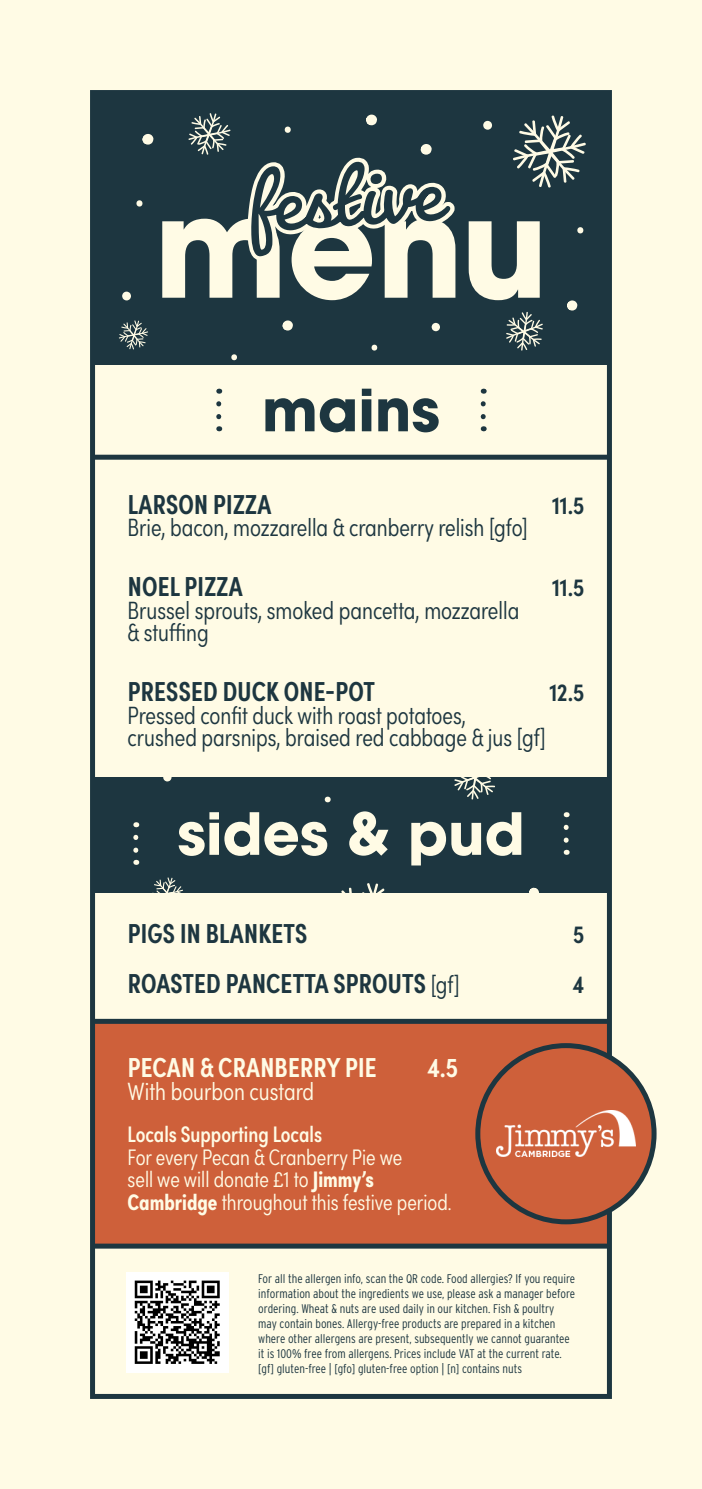
<style>
.page{position:relative;width:702px;height:1489px;background:#fff}
.page>*{position:absolute;margin:0;border:0;box-sizing:border-box;transform-origin:0 0}
.t1{font:700 137.75px "ITC Avant Garde Pro";color:#fffbe5}
.t2{font:700 57.5px "ITC Avant Garde Pro";color:#fffbe5}
.t3{font:700 57.5px "ITC Avant Garde Pro";color:#1d3640}
.t4{font:600 27.5px "Sofia Pro Condensed";letter-spacing:.01em;color:#1d3640}
.t5{font:600 27.5px "Sofia Pro Condensed";letter-spacing:.01em;color:#fffbe5}
.t6{font:300 25px "Sofia Pro Condensed";color:#1d3640}
.t7{font:300 25px "Sofia Pro Condensed";color:#fffbe5}
.t8{font:600 25px "Sofia Pro Condensed";color:#1d3640}
.t9{font:300 22.5px/22.5px "Sofia Pro Condensed";color:#fffbe5}
.t10{font:500 22.5px "Sofia Pro Condensed";color:#fffbe5}
.t11{font:300 12.5px/15px "Interstate Condensed";color:#1d3640}
.s1{font-weight:300;font-size:25px}
.s2{font-weight:700}
</style>
<div class="page">
<div style="left:0;top:0;width:702px;height:1488px;background:#fffbe5"></div>
<div style="left:92px;top:93px;width:517px;height:271px;background:#1d3640"></div>
<svg style="left:245px;top:125px;width:216px;height:240px"></svg>
<svg style="left:251px;top:162px;width:199px;height:94px"></svg>
<svg style="left:188px;top:113px;width:43px;height:42px"></svg>
<svg style="left:420px;top:144px;width:12px;height:11px"></svg>
<svg style="left:366px;top:114px;width:11px;height:11px"></svg>
<svg style="left:142px;top:134px;width:12px;height:11px"></svg>
<svg style="left:577px;top:227px;width:7px;height:6px"></svg>
<svg style="left:284px;top:127px;width:8px;height:6px"></svg>
<svg style="left:136px;top:200px;width:7px;height:6px"></svg>
<svg style="left:122px;top:291px;width:9px;height:9px"></svg>
<svg style="left:483px;top:121px;width:9px;height:9px"></svg>
<svg style="left:513px;top:115px;width:73px;height:73px"></svg>
<svg style="left:506px;top:311px;width:37px;height:40px"></svg>
<svg style="left:567px;top:300px;width:10px;height:10px"></svg>
<svg style="left:282px;top:320px;width:11px;height:10px"></svg>
<svg style="left:231px;top:354px;width:6px;height:6px"></svg>
<svg style="left:370px;top:344px;width:8px;height:6px"></svg>
<svg style="left:431px;top:323px;width:9px;height:8px"></svg>
<svg style="left:119px;top:320px;width:29px;height:30px"></svg>
<div style="left:92px;top:454px;width:517px;height:5px;background:#1d3640"></div>
<svg style="left:216px;top:403px;width:5px;height:28px"></svg>
<svg style="left:480px;top:403px;width:5px;height:28px"></svg>
<div style="left:92px;top:777px;width:517px;height:116px;background:#1d3640"></div>
<svg style="left:133px;top:837px;width:5px;height:27px"></svg>
<svg style="left:563px;top:827px;width:5px;height:27px"></svg>
<svg style="left:454px;top:777px;width:41px;height:22px"></svg>
<svg style="left:152px;top:877px;width:31px;height:16px"></svg>
<svg style="left:529px;top:887px;width:10px;height:6px"></svg>
<svg style="left:325px;top:796px;width:5px;height:7px"></svg>
<svg style="left:163px;top:777px;width:8px;height:4px"></svg>
<svg style="left:341px;top:883px;width:44px;height:10px"></svg>
<div style="left:92px;top:1021px;width:515px;height:224px;background:#ce603a"></div>
<div style="left:90px;top:90px;width:522px;height:1308px;border:5px solid #1d3640"></div>
<div style="left:92px;top:1018px;width:517px;height:5px;background:#1d3640"></div>
<div style="left:92px;top:1243px;width:517px;height:5px;background:#1d3640"></div>
<img style="left:127px;top:1272px;width:101px;height:100px">
<div style="left:478px;top:1045px;width:176px;height:176px;background:#ce603a;border-radius:50%"></div>
<div style="left:475px;top:1043px;width:181px;height:181px;border:5px solid #1d3640;border-radius:50%"></div>
<img style="left:496px;top:1110px;width:139px;height:46px">
<p class="t1" style="left:154px;top:155px;width:395px">menu</p>
<p class="t3" style="left:262px;top:371px;width:179px">mains</p>
<p class="t4" style="left:128px;top:483px;width:145px">LARSON PIZZA</p>
<p class="t8" style="left:552px;top:486px;width:34px">11.5</p>
<p class="t6" style="left:128px;top:509px;width:401px">Brie, bacon, mozzarella &amp; cranberry relish [gfo]</p>
<p class="t4" style="left:128px;top:566px;width:116px">NOEL PIZZA</p>
<p class="t8" style="left:552px;top:568px;width:34px">11.5</p>
<p class="t6" style="left:128px;top:592px;width:393px">Brussel sprouts, smoked pancetta, mozzarella</p>
<p class="t6" style="left:128px;top:614px;width:83px">&amp; stuffing</p>
<p class="t4" style="left:128px;top:671px;width:249px">PRESSED DUCK ONE-POT</p>
<p class="t8" style="left:549px;top:673px;width:36px">12.5</p>
<p class="t6" style="left:128px;top:697px;width:340px">Pressed confit duck with roast potatoes,</p>
<p class="t6" style="left:128px;top:719px;width:420px">crushed parsnips, braised red cabbage &amp; jus [gf]</p>
<p class="t2" style="left:177px;top:795px;width:349px">sides &amp; pud</p>
<p class="t4" style="left:128px;top:913px;width:181px">PIGS IN BLANKETS</p>
<p class="t8" style="left:573px;top:915px;width:13px">5</p>
<p class="t4" style="left:128px;top:963px;width:333px">ROASTED PANCETTA SPROUTS <span class="s1">[gf]</span></p>
<p class="t8" style="left:572px;top:965px;width:13px">4</p>
<p class="t5" style="left:128px;top:1046px;width:250px">PECAN &amp; CRANBERRY PIE</p>
<p class="t5" style="left:427px;top:1046px;width:32px">4.5</p>
<p class="t7" style="left:128px;top:1072px;width:188px">With bourbon custard</p>
<p class="t10" style="left:128px;top:1117px;width:196px">Locals Supporting Locals</p>
<p class="t9" style="left:128px;top:1144px;width:276px">For every Pecan &amp; Cranberry Pie we</p>
<p class="t9" style="left:128px;top:1166px;width:325px">sell we will donate £1 to <span class="s2">Jimmy’s<br>Cambridge</span> throughout this festive period.</p>
<p class="t11" style="left:258px;top:1270px;width:318px">For all the allergen info, scan the QR code. Food allergies? If you require information about the ingredients we use, please ask a manager before ordering. Wheat &amp; nuts are used daily in our kitchen. Fish &amp; poultry may contain bones. Allergy-free products are prepared in a kitchen where other allergens are present, subsequently we cannot guarantee it is 100% free from allergens. Prices include VAT at the current rate. [gf] gluten-free | [gfo] gluten-free option | [n] contains nuts</p>
</div>
